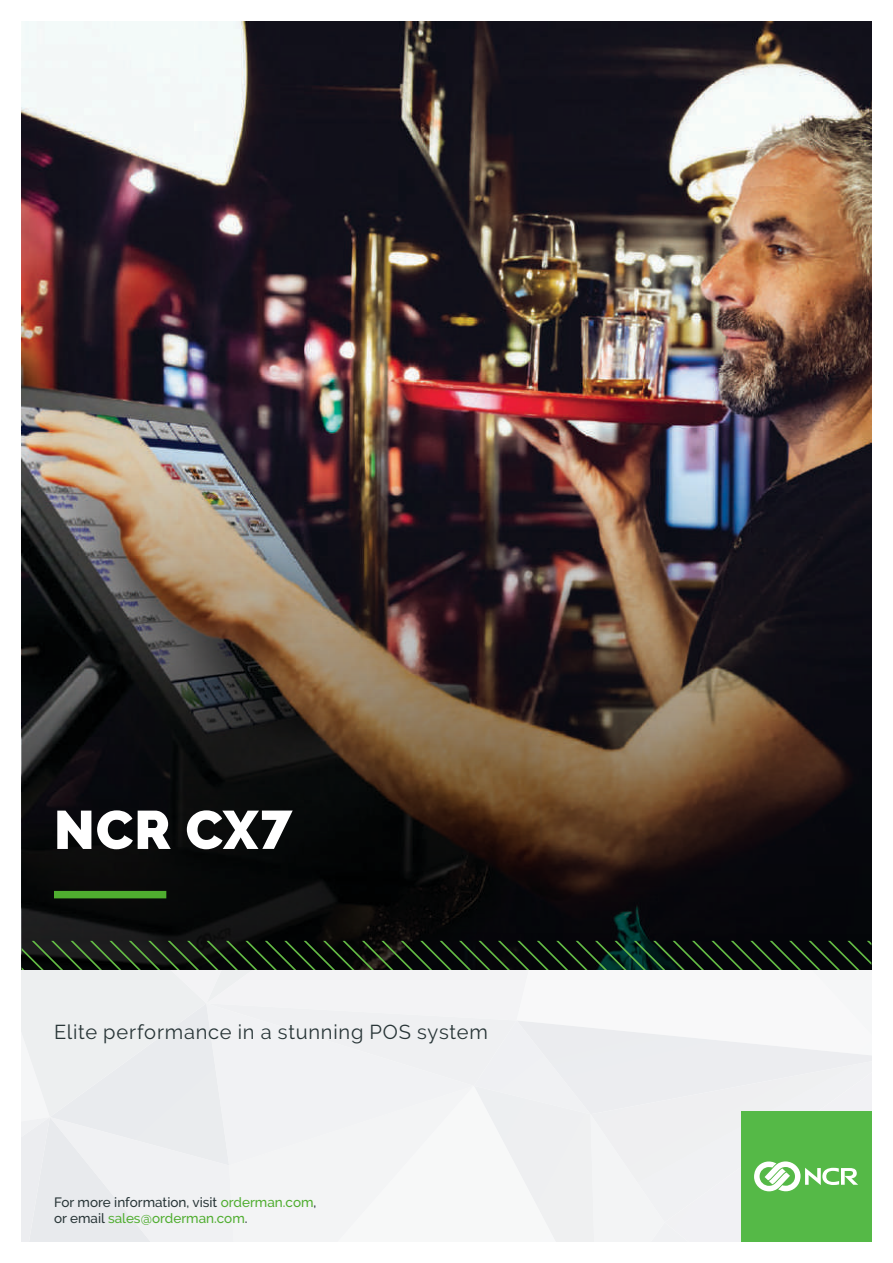
<style>
.page{position:relative;width:893px;height:1263px;background:#fff}
.page>*{position:absolute;margin:0;border:0;box-sizing:border-box;transform-origin:0 0}
.t1{font:900 54px "Raleway";letter-spacing:.02em;color:#fff}
.t2{font:20.1px "Raleway";letter-spacing:.04em;color:#283537}
.t3{font:500 13.5px/16.5px "Raleway";color:#283537}
.s1{color:#4fad2f}
</style>
<div class="page">
<img style="left:22px;top:22px;width:849px;height:1219px">
<div style="left:54px;top:891px;width:112px;height:7px;background:#4fad2f"></div>
<h1 class="t1" style="left:54px;top:799px;width:240px">NCR CX7</h1>
<h2 class="t2" style="left:54px;top:1021px;width:435px">Elite performance in a stunning POS system</h2>
<p class="t3" style="left:54px;top:1193px;width:264px">For more information, visit <span class="s1">orderman.com</span>, or email <span class="s1">sales@orderman.com</span>.</p>
</div>
